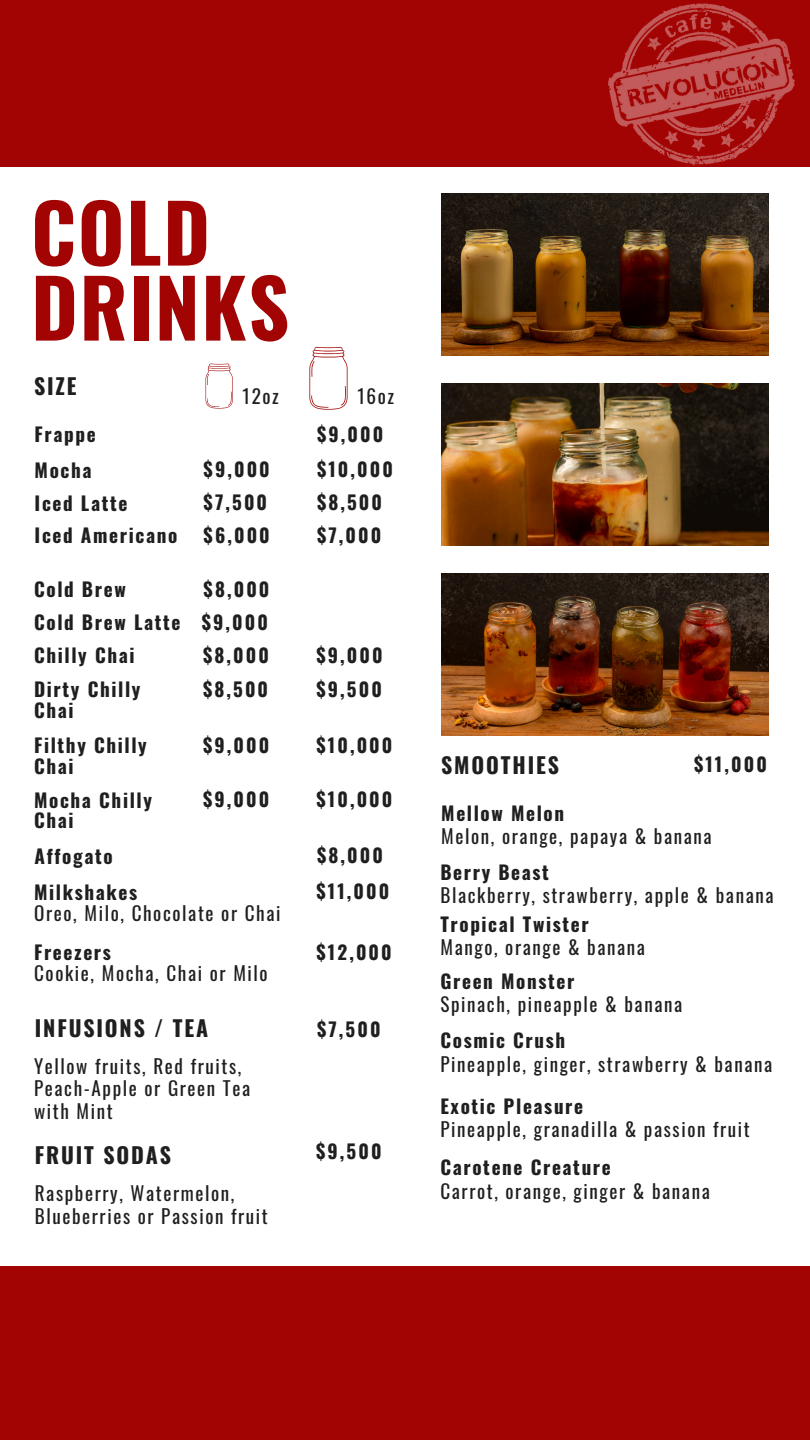
<style>
.page{position:relative;width:810px;height:1440px;background:#fff}
.page>*{position:absolute;margin:0;border:0;box-sizing:border-box;transform-origin:0 0}
.t1{font:700 80px/75px "Oswald";letter-spacing:.02em;color:#a20404}
.t2{font:700 21.9px "Oswald";letter-spacing:.085em;color:#1f1f1f}
.t3{font:700 19.1px/20.5px "Oswald";letter-spacing:.085em;color:#1f1f1f}
.t4{font:19.1px "Oswald";letter-spacing:.085em;color:#1f1f1f}
</style>
<div class="page">
<img style="left:441px;top:194px;width:328px;height:162px">
<img style="left:441px;top:383px;width:328px;height:162px">
<img style="left:441px;top:573px;width:328px;height:162px">
<div style="left:0;top:0;width:810px;height:167px;background:#a20404"></div>
<div style="left:0;top:1266px;width:810px;height:174px;background:#a20404"></div>
<svg style="left:309px;top:347px;width:39px;height:63px"></svg>
<svg style="left:206px;top:364px;width:27px;height:45px"></svg>
<img style="left:608px;top:3px;width:187px;height:163px">
<p class="t1" style="left:31px;top:192px;width:260px">COLD<br>DRINKS</p>
<h4 class="t2" style="left:34px;top:369px;width:44px">SIZE</h4>
<p class="t4" style="left:243px;top:381px;width:38px">12oz</p>
<p class="t4" style="left:357px;top:381px;width:38px">16oz</p>
<p class="t3" style="left:35px;top:424px;width:63px">Frappe</p>
<h1 class="t3" style="left:317px;top:423px;width:68px">$9,000</h1>
<h3 class="t3" style="left:35px;top:459px;width:58px">Mocha</h3>
<h3 class="t3" style="left:204px;top:458px;width:68px">$9,000</h3>
<h3 class="t3" style="left:317px;top:458px;width:77px">$10,000</h3>
<p class="t3" style="left:35px;top:492px;width:94px">Iced Latte</p>
<p class="t3" style="left:204px;top:491px;width:65px">$7,500</p>
<h2 class="t3" style="left:317px;top:491px;width:67px">$8,500</h2>
<p class="t3" style="left:35px;top:525px;width:144px">Iced Americano</p>
<p class="t3" style="left:204px;top:524px;width:68px">$6,000</p>
<h4 class="t3" style="left:317px;top:524px;width:66px">$7,000</h4>
<h4 class="t3" style="left:34px;top:578px;width:93px">Cold Brew</h4>
<h4 class="t3" style="left:204px;top:578px;width:67px">$8,000</h4>
<h4 class="t3" style="left:34px;top:612px;width:148px">Cold Brew Latte</h4>
<h3 class="t3" style="left:202px;top:611px;width:68px">$9,000</h3>
<h3 class="t3" style="left:34px;top:644px;width:102px">Chilly Chai</h3>
<h3 class="t3" style="left:203px;top:644px;width:67px">$8,000</h3>
<h3 class="t3" style="left:317px;top:644px;width:68px">$9,000</h3>
<h3 class="t3" style="left:34px;top:678px;width:108px">Dirty Chilly<br>Chai</h3>
<h3 class="t3" style="left:203px;top:678px;width:67px">$8,500</h3>
<h3 class="t3" style="left:317px;top:678px;width:67px">$9,500</h3>
<h4 class="t3" style="left:34px;top:735px;width:114px">Filthy Chilly<br>Chai</h4>
<h4 class="t3" style="left:203px;top:734px;width:68px">$9,000</h4>
<h4 class="t3" style="left:317px;top:734px;width:77px">$10,000</h4>
<h4 class="t3" style="left:34px;top:789px;width:119px">Mocha Chilly<br>Chai</h4>
<h4 class="t3" style="left:203px;top:788px;width:68px">$9,000</h4>
<h3 class="t3" style="left:317px;top:788px;width:77px">$10,000</h3>
<h4 class="t3" style="left:35px;top:845px;width:80px">Affogato</h4>
<h3 class="t3" style="left:317px;top:844px;width:67px">$8,000</h3>
<h3 class="t3" style="left:34px;top:881px;width:105px">Milkshakes</h3>
<h3 class="t4" style="left:34px;top:898px;width:248px">Oreo, Milo, Chocolate or Chai</h3>
<h3 class="t3" style="left:34px;top:942px;width:78px">Freezers</h3>
<h2 class="t4" style="left:34px;top:958px;width:235px">Cookie, Mocha, Chai or Milo</h2>
<h2 class="t2" style="left:35px;top:1011px;width:175px">INFUSIONS / TEA</h2>
<p class="t4" style="left:34px;top:1051px;width:209px">Yellow fruits, Red fruits,</p>
<p class="t4" style="left:34px;top:1073px;width:218px">Peach-Apple or Green Tea</p>
<p class="t4" style="left:34px;top:1096px;width:80px">with Mint</p>
<p class="t2" style="left:35px;top:1138px;width:138px">FRUIT SODAS</p>
<p class="t4" style="left:35px;top:1178px;width:201px">Raspberry, Watermelon,</p>
<p class="t4" style="left:35px;top:1201px;width:235px">Blueberries or Passion fruit</p>
<h3 class="t3" style="left:317px;top:881px;width:74px">$11,000</h3>
<h3 class="t3" style="left:317px;top:941px;width:77px">$12,000</h3>
<p class="t3" style="left:317px;top:1019px;width:65px">$7,500</p>
<p class="t3" style="left:316px;top:1140px;width:67px">$9,500</p>
<p class="t2" style="left:441px;top:748px;width:119px">SMOOTHIES</p>
<p class="t3" style="left:694px;top:753px;width:74px">$11,000</p>
<p class="t3" style="left:441px;top:802px;width:124px">Mellow Melon</p>
<p class="t4" style="left:441px;top:822px;width:272px">Melon, orange, papaya &amp; banana</p>
<p class="t3" style="left:440px;top:861px;width:110px">Berry Beast</p>
<h2 class="t4" style="left:440px;top:880px;width:335px">Blackberry, strawberry, apple &amp; banana</h2>
<p class="t3" style="left:440px;top:913px;width:150px">Tropical Twister</p>
<p class="t4" style="left:440px;top:933px;width:206px">Mango, orange &amp; banana</p>
<h3 class="t3" style="left:440px;top:970px;width:135px">Green Monster</h3>
<h3 class="t4" style="left:440px;top:990px;width:243px">Spinach, pineapple &amp; banana</h3>
<h3 class="t3" style="left:440px;top:1029px;width:126px">Cosmic Crush</h3>
<h3 class="t4" style="left:440px;top:1049px;width:333px">Pineapple, ginger, strawberry &amp; banana</h3>
<h3 class="t3" style="left:440px;top:1095px;width:144px">Exotic Pleasure</h3>
<h3 class="t4" style="left:440px;top:1114px;width:311px">Pineapple, granadilla &amp; passion fruit</h3>
<p class="t3" style="left:440px;top:1157px;width:172px">Carotene Creature</p>
<p class="t4" style="left:440px;top:1176px;width:271px">Carrot, orange, ginger &amp; banana</p>
</div>
